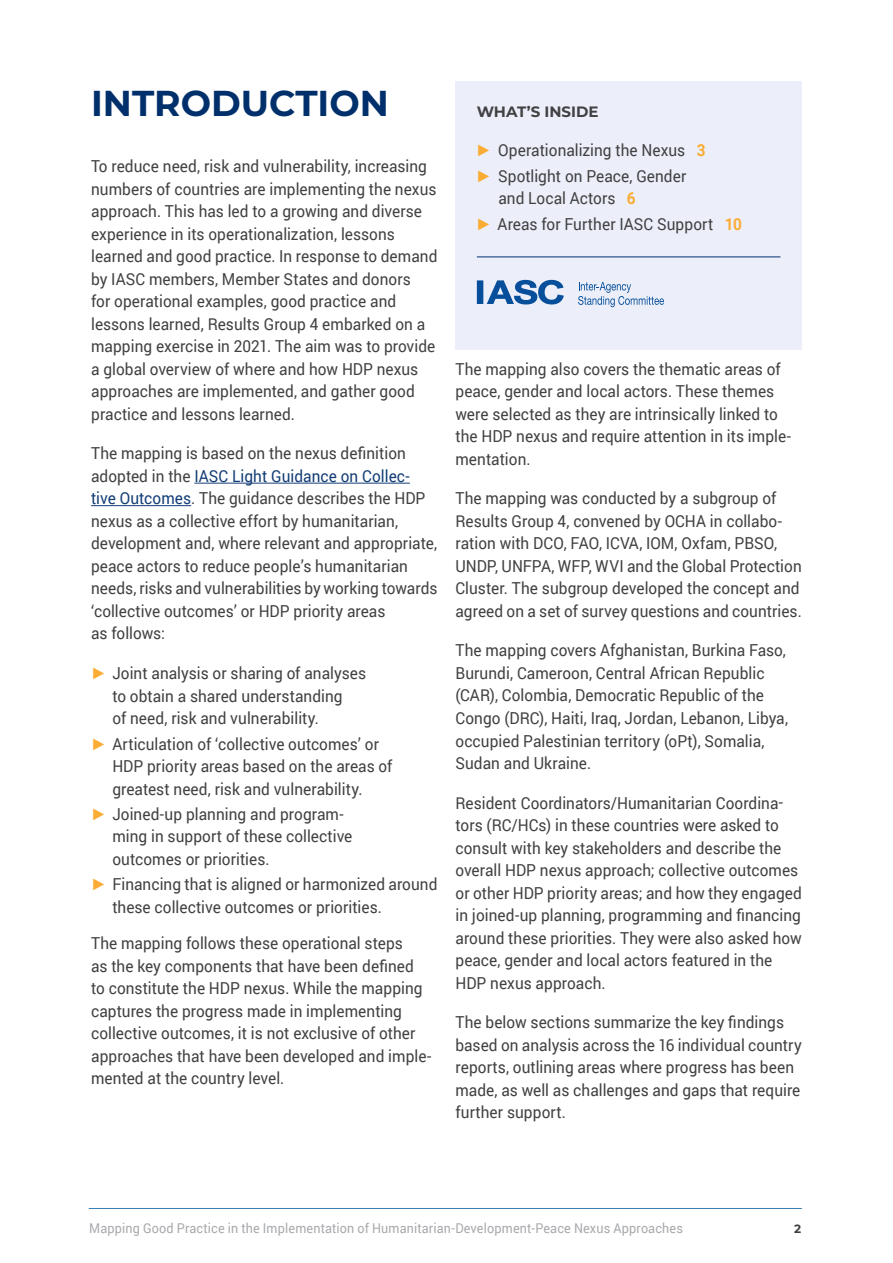
<style>
.page{position:relative;width:893px;height:1263px;background:#fff}
.page>*{position:absolute;margin:0;border:0;box-sizing:border-box;transform-origin:0 0}
.t1{font:700 36px "Montserrat";color:#00306b}
.t2{font:16.5px/22.5px "Roboto";letter-spacing:.005em;color:#414042;scale:.93 1}
.t3{font:700 15px "Montserrat";color:#414042}
.t4{font:13.5px "Roboto";letter-spacing:.01em;color:#a7a9ac;scale:.93 1}
.t5{font:700 12px "Montserrat";color:#414042}
.s1{color:#133d76}
.s2{font-family:"Arial";font-weight:700;font-style:italic;color:#fbac34}
.s3{font-weight:700;color:#fbac34}
</style>
<div class="page">
<hr style="left:89px;top:1208px;width:713px;height:1px;background:#3480b3">
<hr style="left:194px;top:483px;width:216px;height:1px;background:#133d76">
<hr style="left:91px;top:505px;width:100px;height:1px;background:#133d76">
<div style="left:455px;top:81px;width:347px;height:269px;background:#eceff9"></div>
<hr style="left:477px;top:257px;width:303px;height:1px;background:#00306b">
<svg style="left:477px;top:280px;width:87px;height:24px"></svg>
<svg style="left:578px;top:282px;width:86px;height:25px"></svg>
<h1 class="t1" style="left:91px;top:77px;width:299px">INTRODUCTION</h1>
<p class="t2" style="left:91px;top:155px;width:374px">To reduce need, risk and vulnerability, increasing numbers of countries are implementing the nexus approach. This has led to a growing and diverse experience in its operationalization, lessons learned and good practice. In response to demand by IASC members, Member States and donors<br>for operational examples, good practice and lessons learned, Results Group 4 embarked on a mapping exercise in 2021. The aim was to provide a global overview of where and how HDP nexus approaches are implemented, and gather good practice and lessons learned.</p>
<p class="t2" style="left:91px;top:442px;width:374px">The mapping is based on the nexus definition adopted in the <span class="s1">IASC Light Guidance on Collec&shy;tive Outcomes</span>. The guidance describes the HDP nexus as a collective effort by humanitarian, development and, where relevant and appropriate, peace actors to reduce people’s humanitarian needs, risks and vulnerabilities by working towards ‘collective outcomes’ or HDP priority areas<br>as follows:</p>
<p class="t2" style="left:112px;top:661px;width:274px;text-indent:-21px"><span class="s2">►</span> Joint analysis or sharing of analyses to obtain a shared understanding<br>of need, risk and vulnerability.</p>
<p class="t2" style="left:112px;top:732px;width:303px;text-indent:-21px"><span class="s2">►</span> Articulation of ‘collective outcomes’ or<br>HDP priority areas based on the areas of greatest need, risk and vulnerability.</p>
<p class="t2" style="left:112px;top:802px;width:260px;text-indent:-21px"><span class="s2">►</span> Joined-up planning and program&shy;ming in support of these collective outcomes or priorities.</p>
<p class="t2" style="left:112px;top:873px;width:351px;text-indent:-21px"><span class="s2">►</span> Financing that is aligned or harmonized around these collective outcomes or priorities.</p>
<p class="t2" style="left:91px;top:931px;width:367px">The mapping follows these operational steps<br>as the key components that have been defined to constitute the HDP nexus. While the mapping captures the progress made in implementing collective outcomes, it is not exclusive of other approaches that have been developed and imple&shy;mented at the country level.</p>
<p class="t3" style="left:477px;top:101px;width:123px">WHAT’S INSIDE</p>
<p class="t2" style="left:476px;top:137px;width:248px;line-height:25.5px"><span class="s2">►</span> Operationalizing the Nexus <span class="s3">3 </span><span class="s2">►</span> Spotlight on Peace, Gender</p>
<p class="t2" style="left:476px;top:185px;width:287px;line-height:25.5px;text-indent:22px">and Local Actors <span class="s3">6<br></span><span class="s2">►</span> Areas for Further IASC Support <span class="s3">10</span></p>
<p class="t2" style="left:455px;top:357px;width:362px">The mapping also covers the thematic areas of peace, gender and local actors. These themes were selected as they are intrinsically linked to the HDP nexus and require attention in its imple&shy;mentation.</p>
<p class="t2" style="left:455px;top:487px;width:374px">The mapping was conducted by a subgroup of Results Group 4, convened by OCHA in collabo&shy;ration with DCO, FAO, ICVA, IOM, Oxfam, PBSO, UNDP, UNFPA, WFP, WVI and the Global Protection Cluster. The subgroup developed the concept and agreed on a set of survey questions and countries.</p>
<p class="t2" style="left:455px;top:639px;width:359px">The mapping covers Afghanistan, Burkina Faso, Burundi, Cameroon, Central African Republic (CAR), Colombia, Democratic Republic of the Congo (DRC), Haiti, Iraq, Jordan, Lebanon, Libya, occupied Palestinian territory (oPt), Somalia, Sudan and Ukraine.</p>
<p class="t2" style="left:455px;top:791px;width:374px">Resident Coordinators/Humanitarian Coordina&shy;tors (RC/HCs) in these countries were asked to consult with key stakeholders and describe the overall HDP nexus approach; collective outcomes or other HDP priority areas; and how they engaged in joined-up planning, programming and financing around these priorities. They were also asked how peace, gender and local actors featured in the HDP nexus approach.</p>
<p class="t2" style="left:455px;top:1010px;width:374px">The below sections summarize the key findings based on analysis across the 16 individual country reports, outlining areas where progress has been made, as well as challenges and gaps that require further support.</p>
<p class="t4" style="left:89px;top:1218px;width:640px">Mapping Good Practice in the Implementation of Humanitarian-Development-Peace Nexus Approaches</p>
<p class="t5" style="left:794px;top:1220px;width:9px">2</p>
</div>
